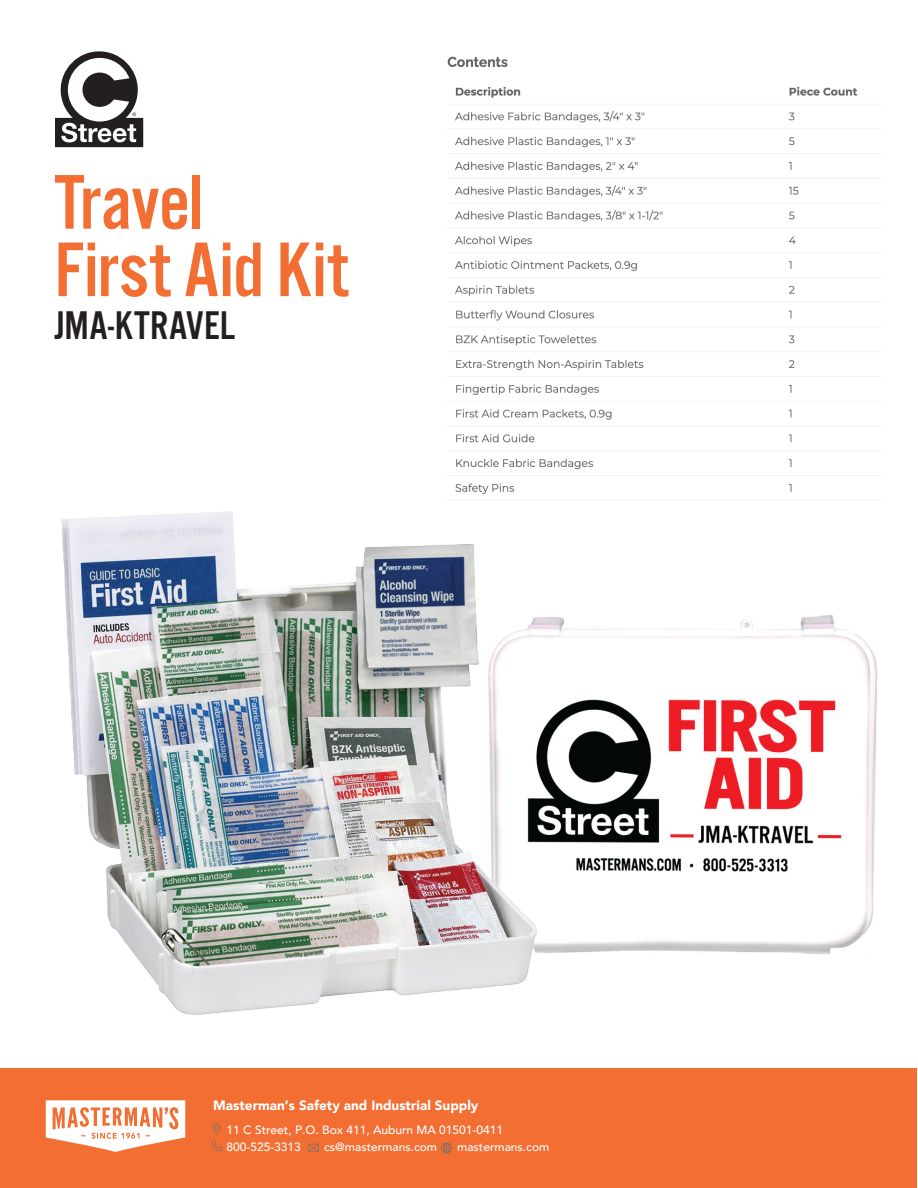
<style>
.page{position:relative;width:918px;height:1188px;background:#fff}
.page>*{position:absolute;margin:0;border:0;box-sizing:border-box;transform-origin:0 0}
.t1{font:80.4px/67.5px "Alternate Got No 3 D";color:#f36e32}
.t2{font:41.55px "Alternate Got No 3 D";letter-spacing:.005em;color:#231f20}
.t3{font:900 13.5px "Avenir";color:#fff}
.t4{font:500 12px/16.5px "Avenir";color:#fff}
</style>
<div class="page">
<img style="left:548px;top:615px;width:329px;height:339px">
<svg style="left:55px;top:51px;width:88px;height:96px"></svg>
<div style="left:0;top:1069px;width:917px;height:119px;background:#f36e32"></div>
<svg style="left:441px;top:1143px;width:11px;height:10px"></svg>
<svg style="left:308px;top:1144px;width:11px;height:8px"></svg>
<svg style="left:211px;top:1123px;width:12px;height:28px"></svg>
<svg style="left:46px;top:1100px;width:139px;height:52px"></svg>
<img style="left:61px;top:511px;width:487px;height:504px">
<img style="left:434px;top:56px;width:448px;height:458px">
<h1 class="t1" style="left:54px;top:170px;width:296px">Travel<br>First Aid Kit</h1>
<h2 class="t2" style="left:54px;top:303px;width:182px">JMA-KTRAVEL</h2>
<p class="t3" style="left:213px;top:1094px;width:267px">Masterman’s Safety and Industrial Supply</p>
<p class="t4" style="left:227px;top:1121px;width:278px">11 C Street, P.O. Box 411, Auburn MA 01501-0411<br>800-525-3313</p>
<p class="t4" style="left:324px;top:1138px;width:114px">cs@mastermans.com</p>
<p class="t4" style="left:457px;top:1138px;width:94px">mastermans.com</p>
</div>
